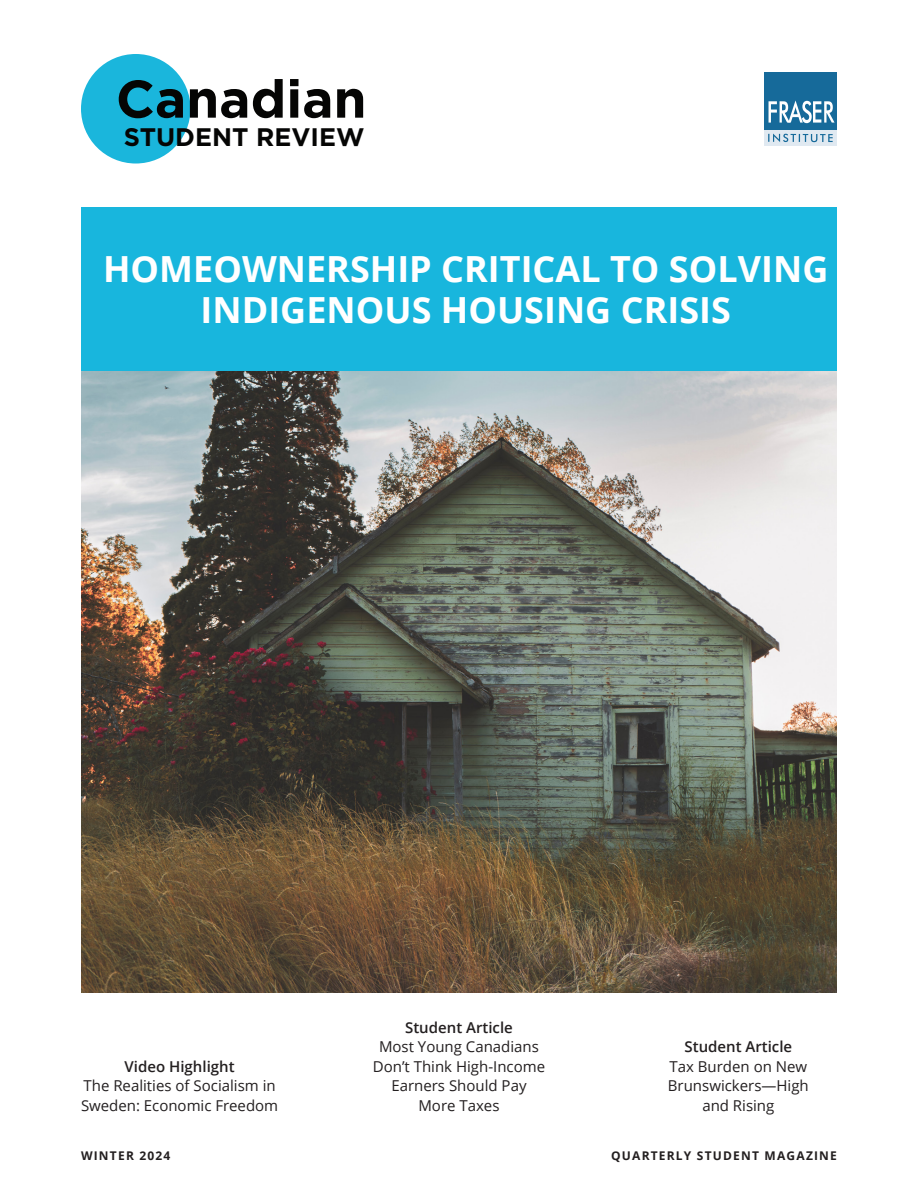
<style>
.page{position:relative;width:918px;height:1188px;background:#fff}
.page>*{position:absolute;margin:0;border:0;box-sizing:border-box;transform-origin:0 0}
.t1{font:700 52.95px "Gotham";color:#050504}
.t2{font:700 36px/40.8px "Open Sans";color:#fff;text-align:center}
.t3{font:700 25.35px "Gotham";color:#050504}
.t4{font:15px/19.5px "Open Sans";color:#231f20;text-align:center}
.t5{font:700 12px "Open Sans";letter-spacing:.1em;color:#231f20}
.s1{font-weight:600}
</style>
<div class="page">
<div style="left:81px;top:54px;width:110px;height:110px;background:#1ab6dc;border-radius:50%"></div>
<img style="left:81px;top:371px;width:756px;height:622px">
<div style="left:81px;top:207px;width:756px;height:164px;background:#18b6dd"></div>
<div style="left:764px;top:73px;width:73px;height:73px;background:#e0e9f1"></div>
<div style="left:764px;top:73px;width:73px;height:57px;background:#166a9a"></div>
<svg style="left:769px;top:100px;width:66px;height:23px"></svg>
<svg style="left:768px;top:134px;width:65px;height:8px"></svg>
<p class="t1" style="left:116px;top:64px;width:252px">Canadian</p>
<p class="t3" style="left:124px;top:121px;width:242px">STUDENT REVIEW</p>
<p class="t2" style="left:103px;top:248px;width:727px">HOMEOWNERSHIP CRITICAL TO SOLVING<br>INDIGENOUS HOUSING CRISIS</p>
<p class="t4" style="left:81px;top:1056px;width:199px"><span class="s1">Video Highlight<br></span>The Realities of Socialism in<br>Sweden: Economic Freedom</p>
<p class="t4" style="left:373px;top:1017px;width:174px"><span class="s1">Student Article<br></span>Most Young Canadians<br>Don’t Think High-Income<br>Earners Should Pay<br>More Taxes</p>
<p class="t4" style="left:668px;top:1037px;width:142px"><span class="s1">Student Article<br></span>Tax Burden on New<br>Brunswickers—High and Rising</p>
<p class="t5" style="left:81px;top:1147px;width:91px">WINTER 2024</p>
<p class="t5" style="left:611px;top:1147px;width:227px">QUARTERLY STUDENT MAGAZINE</p>
</div>
